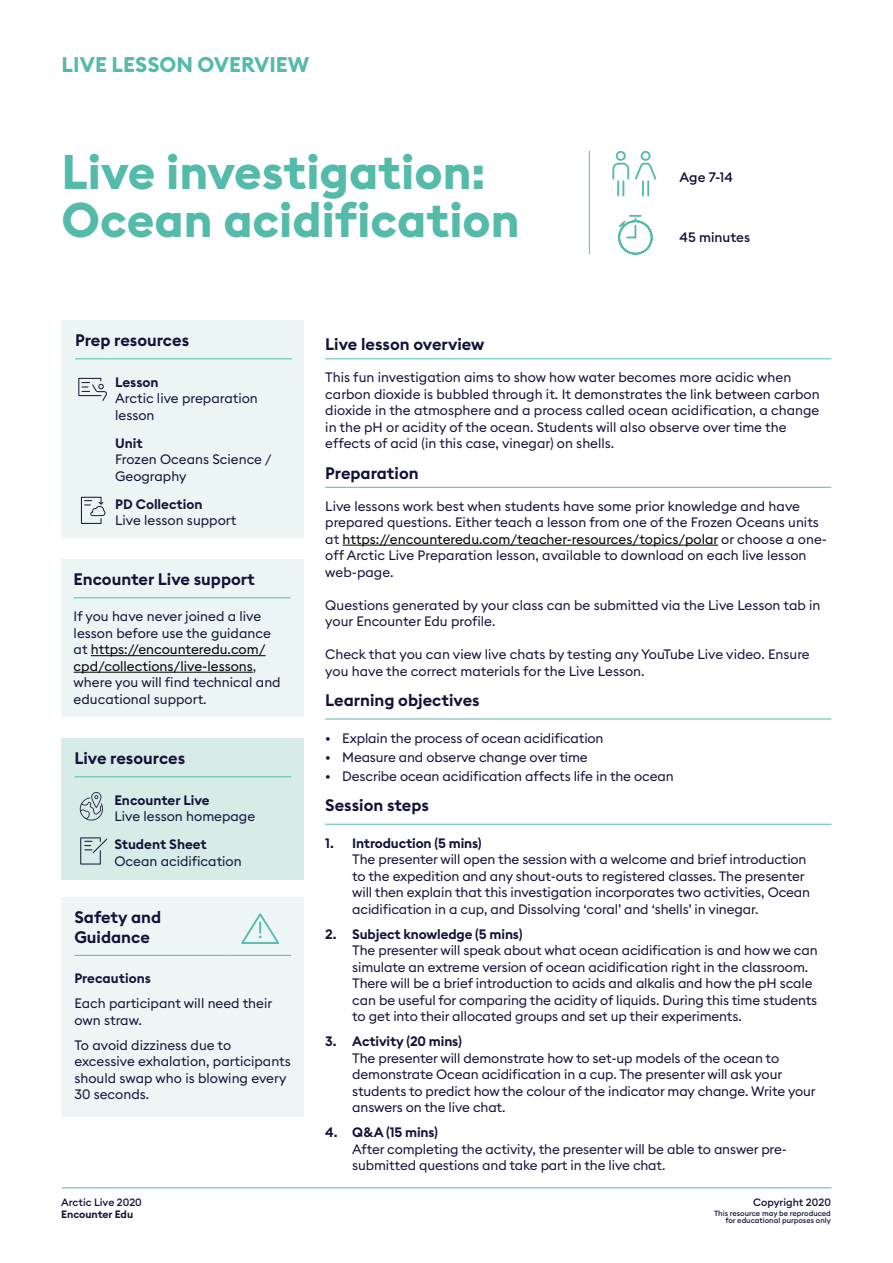
<style>
.page{position:relative;width:893px;height:1263px;background:#fff}
.page>*{position:absolute;margin:0;border:0;box-sizing:border-box;transform-origin:0 0}
.t1{font:700 48px/48px "Euclid Square";color:#54bbab}
.t2{font:700 21px "Euclid Square";color:#54bbab}
.t3{font:600 16.5px/19.8px "Euclid Square";color:#13123a}
.t4{font:13.5px/16.5px "Euclid Square";letter-spacing:-.01em;color:#13123a}
.t5{font:600 13.5px "Euclid Square";letter-spacing:-.01em;color:#13123a}
.t6{font:500 13.5px "Euclid Square";color:#13123a}
.t7{font:500 10.5px "Euclid Square";color:#13123a}
.t8{font:600 10.5px "Euclid Square";color:#13123a}
.t9{font:500 7.5px/7.5px "Euclid Square";color:#13123a;text-align:right}
.s1{color:#000}
</style>
<div class="page">
<hr style="left:62px;top:1187px;width:769px;height:1px;background:#54bbab">
<div style="left:62px;top:738px;width:242px;height:141px;background:#d7ece7"></div>
<hr style="left:74px;top:776px;width:34px;height:1px;background:#54bbab">
<hr style="left:108px;top:776px;width:183px;height:1px;background:#54bbab">
<svg style="left:80px;top:792px;width:23px;height:28px"></svg>
<svg style="left:80px;top:837px;width:27px;height:27px"></svg>
<hr style="left:589px;top:151px;width:1px;height:103px;background:#54bbab">
<svg style="left:612px;top:150px;width:45px;height:47px"></svg>
<svg style="left:618px;top:214px;width:35px;height:41px"></svg>
<hr style="left:325px;top:358px;width:506px;height:1px;background:#54bbab">
<hr style="left:325px;top:487px;width:506px;height:1px;background:#54bbab">
<hr style="left:325px;top:719px;width:506px;height:1px;background:#54bbab">
<hr style="left:325px;top:824px;width:506px;height:1px;background:#54bbab">
<hr style="left:343px;top:545px;width:375px;height:1px;background:#000">
<div style="left:61px;top:559px;width:242px;height:158px;background:#ebf6f4"></div>
<hr style="left:74px;top:597px;width:217px;height:1px;background:#54bbab">
<hr style="left:91px;top:655px;width:175px;height:1px;background:#000">
<hr style="left:74px;top:672px;width:179px;height:1px;background:#000">
<div style="left:62px;top:897px;width:242px;height:219px;background:#edf6f5"></div>
<hr style="left:74px;top:955px;width:156px;height:1px;background:#54bbab">
<hr style="left:230px;top:955px;width:61px;height:1px;background:#54bbab">
<svg style="left:241px;top:913px;width:38px;height:31px"></svg>
<div style="left:62px;top:320px;width:242px;height:218px;background:#ebf6f4"></div>
<hr style="left:75px;top:358px;width:34px;height:1px;background:#54bbab">
<hr style="left:109px;top:358px;width:183px;height:1px;background:#54bbab">
<svg style="left:78px;top:378px;width:29px;height:23px"></svg>
<svg style="left:81px;top:497px;width:25px;height:27px"></svg>
<h2 class="t2" style="left:62px;top:51px;width:249px">LIVE LESSON OVERVIEW</h2>
<h1 class="t1" style="left:62px;top:149px;width:460px">Live investigation:<br>Ocean acidification</h1>
<p class="t6" style="left:680px;top:169px;width:55px">Age 7-14</p>
<p class="t6" style="left:680px;top:229px;width:72px">45 minutes</p>
<p class="t3" style="left:75px;top:331px;width:116px">Prep resources</p>
<p class="t5" style="left:115px;top:373px;width:45px">Lesson</p>
<p class="t4" style="left:115px;top:390px;width:144px">Arctic live preparation lesson</p>
<p class="t5" style="left:115px;top:434px;width:29px">Unit</p>
<p class="t4" style="left:115px;top:451px;width:158px">Frozen Oceans Science /<br>Geography</p>
<p class="t5" style="left:115px;top:495px;width:89px">PD Collection</p>
<p class="t4" style="left:115px;top:512px;width:123px">Live lesson support</p>
<p class="t3" style="left:74px;top:570px;width:183px">Encounter Live support</p>
<p class="t4" style="left:74px;top:608px;width:209px">If you have never joined a live lesson before use the guidance at <span class="s1">https://encounteredu.com/ cpd/collections/live-lessons</span>, where you will find technical and educational support.</p>
<p class="t3" style="left:74px;top:749px;width:112px">Live resources</p>
<p class="t5" style="left:114px;top:791px;width:97px">Encounter Live</p>
<p class="t4" style="left:114px;top:808px;width:142px">Live lesson homepage</p>
<p class="t5" style="left:114px;top:836px;width:94px">Student Sheet</p>
<p class="t4" style="left:114px;top:852px;width:129px">Ocean acidification</p>
<p class="t3" style="left:74px;top:907px;width:88px">Safety and<br>Guidance</p>
<p class="t5" style="left:74px;top:970px;width:78px">Precautions</p>
<p class="t4" style="left:74px;top:995px;width:199px">Each participant will need their own straw.</p>
<p class="t4" style="left:74px;top:1037px;width:218px">To avoid dizziness due to excessive exhalation, participants should swap who is blowing every<br>30 seconds.</p>
<p class="t7" style="left:61px;top:1195px;width:82px">Arctic Live 2020</p>
<p class="t8" style="left:61px;top:1208px;width:73px">Encounter Edu</p>
<p class="t3" style="left:325px;top:335px;width:161px">Live lesson overview</p>
<p class="t4" style="left:325px;top:369px;width:496px">This fun investigation aims to show how water becomes more acidic when carbon dioxide is bubbled through it. It demonstrates the link between carbon dioxide in the atmosphere and a process called ocean acidification, a change in the pH or acidity of the ocean. Students will also observe over time the effects of acid (in this case, vinegar) on shells.</p>
<p class="t3" style="left:325px;top:463px;width:95px">Preparation</p>
<p class="t4" style="left:325px;top:498px;width:503px">Live lessons work best when students have some prior knowledge and have prepared questions. Either teach a lesson from one of the Frozen Oceans units at <span class="s1">https://encounteredu.com/teacher-resources/topics/polar</span> or choose a one&shy;off Arctic Live Preparation lesson, available to download on each live lesson web-page.</p>
<p class="t4" style="left:325px;top:597px;width:497px">Questions generated by your class can be submitted via the Live Lesson tab in your Encounter Edu profile.</p>
<p class="t4" style="left:325px;top:646px;width:486px">Check that you can view live chats by testing any YouTube Live video. Ensure you have the correct materials for the Live Lesson.</p>
<p class="t3" style="left:325px;top:691px;width:156px">Learning objectives</p>
<p class="t4" style="left:325px;top:729px;width:280px">• Explain the process of ocean acidification</p>
<p class="t4" style="left:325px;top:749px;width:264px">• Measure and observe change over time</p>
<p class="t4" style="left:325px;top:768px;width:350px">• Describe ocean acidification affects life in the ocean</p>
<p class="t3" style="left:325px;top:796px;width:105px">Session steps</p>
<p class="t5" style="left:325px;top:834px;width:158px">1. Introduction (5 mins)</p>
<p class="t4" style="left:352px;top:851px;width:459px">The presenter will open the session with a welcome and brief introduction to the expedition and any shout-outs to registered classes. The presenter will then explain that this investigation incorporates two activities, Ocean acidification in a cup, and Dissolving ‘coral’ and ‘shells’ in vinegar.</p>
<p class="t5" style="left:325px;top:925px;width:199px">2. Subject knowledge (5 mins)</p>
<p class="t4" style="left:352px;top:942px;width:467px">The presenter will speak about what ocean acidification is and how we can simulate an extreme version of ocean acidification right in the classroom.<br>There will be a brief introduction to acids and alkalis and how the pH scale can be useful for comparing the acidity of liquids. During this time students to get into their allocated groups and set up their experiments.</p>
<p class="t5" style="left:325px;top:1033px;width:138px">3. Activity (20 mins)</p>
<p class="t4" style="left:352px;top:1050px;width:465px">The presenter will demonstrate how to set-up models of the ocean to demonstrate Ocean acidification in a cup. The presenter will ask your students to predict how the colour of the indicator may change. Write your answers on the live chat.</p>
<p class="t5" style="left:325px;top:1124px;width:114px">4. Q&amp;A (15 mins)</p>
<p class="t4" style="left:352px;top:1141px;width:436px">After completing the activity, the presenter will be able to answer pre&shy;submitted questions and take part in the live chat.</p>
<p class="t7" style="left:753px;top:1195px;width:79px">Copyright 2020</p>
<p class="t9" style="left:714px;top:1209px;width:118px">This resource may be reproduced for educational purposes only</p>
</div>
